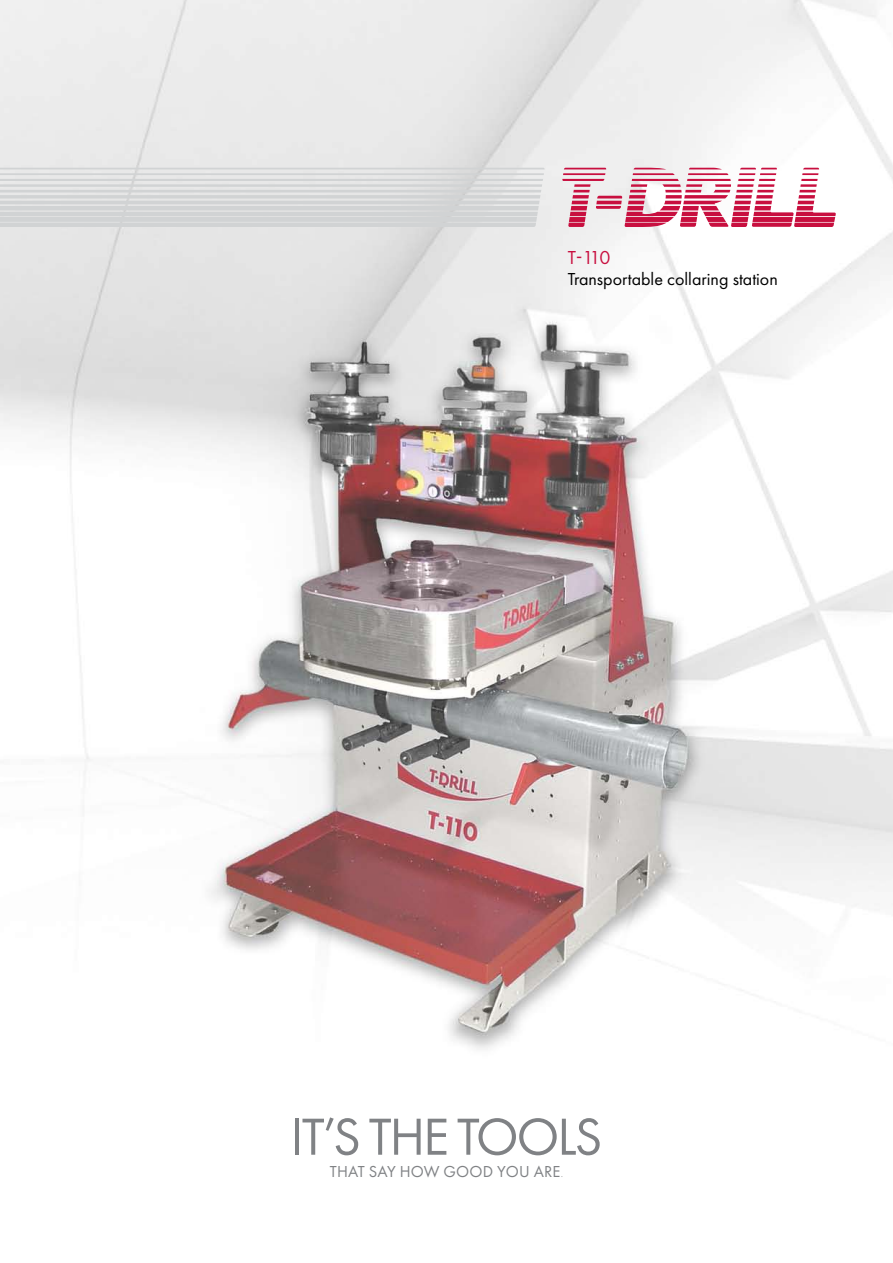
<style>
.page{position:relative;width:893px;height:1263px;background:#fff}
.page>*{position:absolute;margin:0;border:0;box-sizing:border-box;transform-origin:0 0}
.t1{font:54px "Futura New";letter-spacing:-.04em;color:#808285}
.t2{font:19.5px "Futura New";color:#c80f3f}
.t3{font:18px "Futura New";color:#000}
.t4{font:16.5px "Futura New";letter-spacing:.01em;color:#808285}
.s1{font-weight:300;font-size:12px}
</style>
<div class="page">
<img style="left:0;top:0;width:893px;height:1050px">
<svg style="left:562px;top:168px;width:274px;height:59px"></svg>
<hr style="left:0;top:190px;width:541px;height:2px;background:#d1d3d4">
<hr style="left:0;top:173px;width:544px;height:2px;background:#d1d3d4">
<hr style="left:0;top:179px;width:543px;height:2px;background:#d1d3d4">
<hr style="left:0;top:184px;width:542px;height:3px;background:#d1d3d4">
<svg style="left:0;top:168px;width:545px;height:1px"></svg>
<svg style="left:0;top:195px;width:540px;height:32px;background:#d5d6d7"></svg>
<p class="t2" style="left:568px;top:246px;width:44px">T-110</p>
<p class="t3" style="left:568px;top:268px;width:212px">Transportable collaring station</p>
<h1 class="t1" style="left:291px;top:1105px;width:313px">It’s the tools</h1>
<p class="t4" style="left:330px;top:1162px;width:235px">THAT say how good you are<span class="s1">.</span></p>
</div>
